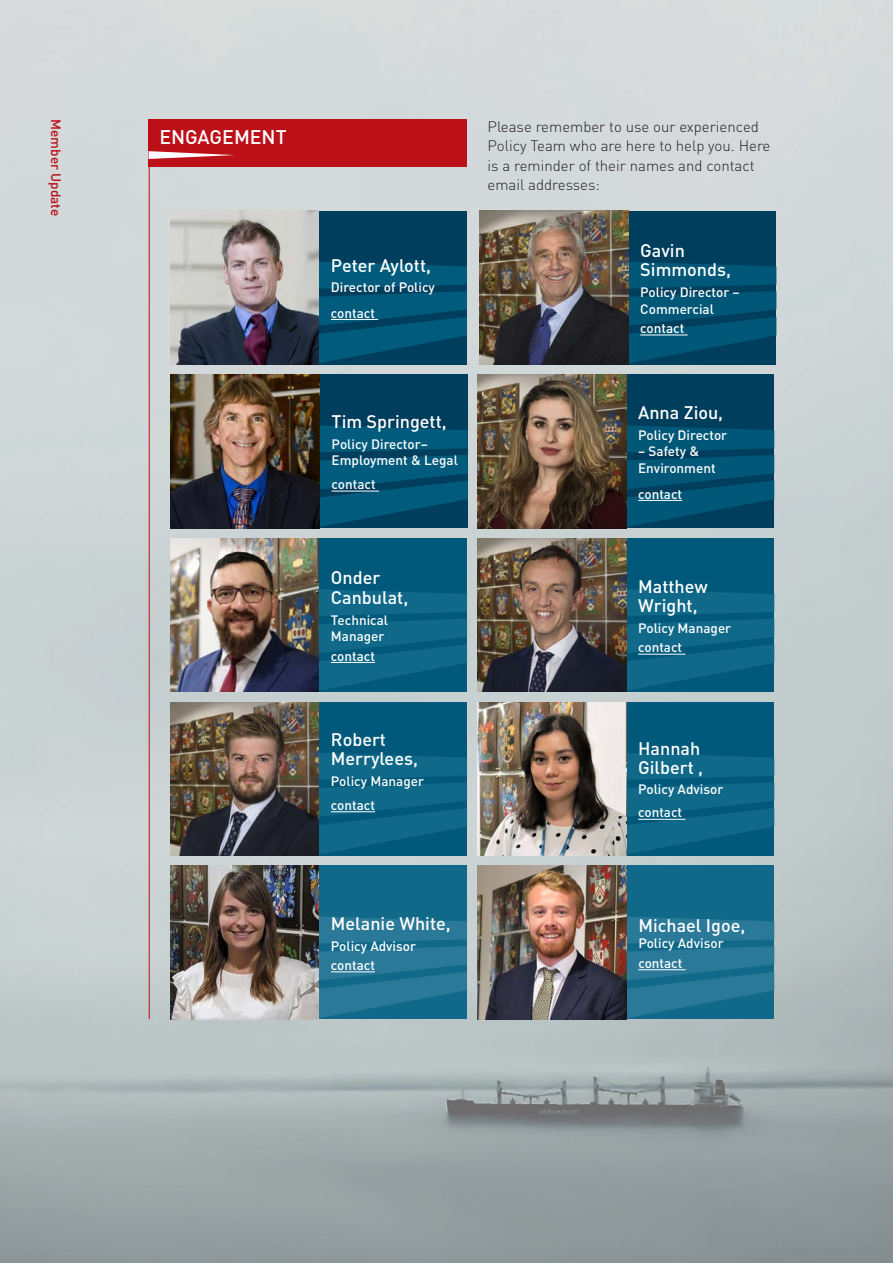
<style>
.page{position:relative;width:893px;height:1263px;background:#fff}
.page>*{position:absolute;margin:0;border:0;box-sizing:border-box;transform-origin:0 0}
._3-Body_copy{font:500 19.5px "DIN";color:#fff}
._3-Body_copy-2{font:500 18px/19.5px "DIN";color:#fff}
._3-Body_copy-3{font:300 15px/19.5px "DIN";color:#231f20}
._3-Body_copy-4{font:500 13.5px/16.5px "DIN";color:#fff}
.t1{font:500 13.5px "DIN";color:#bb1018}
</style>
<div class="page">
<img style="left:0;top:0;width:893px;height:1263px">
<hr style="left:149px;top:119px;width:1px;height:900px;background:#bb1018">
<div style="left:170px;top:211px;width:297px;height:153px;background:#003e5d"></div>
<svg style="left:319px;top:261px;width:148px;height:102px"></svg>
<img style="left:170px;top:211px;width:149px;height:153px">
<hr style="left:331px;top:319px;width:47px;height:1px;background:#fff">
<div style="left:479px;top:211px;width:297px;height:153px;background:#003e5d"></div>
<svg style="left:628px;top:257px;width:148px;height:107px"></svg>
<img style="left:479px;top:211px;width:149px;height:153px">
<hr style="left:640px;top:334px;width:48px;height:1px;background:#fff">
<div style="left:171px;top:375px;width:297px;height:153px;background:#003e5d"></div>
<svg style="left:320px;top:425px;width:148px;height:102px"></svg>
<img style="left:171px;top:375px;width:149px;height:153px">
<hr style="left:332px;top:491px;width:47px;height:1px;background:#fff">
<div style="left:170px;top:866px;width:297px;height:153px;background:#106989"></div>
<img style="left:170px;top:866px;width:149px;height:46px">
<img style="left:170px;top:912px;width:297px;height:107px">
<div style="left:170px;top:702px;width:297px;height:153px;background:#00597a"></div>
<svg style="left:319px;top:753px;width:148px;height:101px"></svg>
<img style="left:170px;top:702px;width:149px;height:153px">
<hr style="left:331px;top:811px;width:44px;height:1px;background:#fff">
<div style="left:477px;top:702px;width:297px;height:153px;background:#00597a"></div>
<svg style="left:626px;top:748px;width:148px;height:107px"></svg>
<img style="left:477px;top:702px;width:149px;height:153px">
<hr style="left:638px;top:819px;width:47px;height:1px;background:#fff">
<div style="left:477px;top:538px;width:297px;height:154px;background:#00597a"></div>
<svg style="left:626px;top:584px;width:148px;height:108px"></svg>
<img style="left:477px;top:538px;width:149px;height:154px">
<hr style="left:638px;top:654px;width:47px;height:1px;background:#fff">
<div style="left:477px;top:866px;width:297px;height:153px;background:#106989"></div>
<svg style="left:626px;top:912px;width:148px;height:107px"></svg>
<img style="left:477px;top:866px;width:149px;height:153px">
<hr style="left:638px;top:969px;width:48px;height:1px;background:#fff">
<div style="left:477px;top:375px;width:297px;height:153px;background:#003e5d"></div>
<svg style="left:626px;top:420px;width:148px;height:108px"></svg>
<img style="left:477px;top:375px;width:149px;height:153px">
<hr style="left:638px;top:500px;width:44px;height:1px;background:#fff">
<div style="left:149px;top:119px;width:318px;height:47px;background:#bb1018"></div>
<svg style="left:149px;top:151px;width:85px;height:8px"></svg>
<div style="left:170px;top:538px;width:297px;height:154px;background:#00597a"></div>
<svg style="left:319px;top:589px;width:148px;height:101px"></svg>
<img style="left:170px;top:538px;width:149px;height:154px">
<hr style="left:331px;top:662px;width:44px;height:1px;background:#fff">
<p class="t1" style="left:65px;top:119px;width:99px;rotate:90deg">Member Update</p>
<p class="_3-Body_copy" style="left:159px;top:125px;width:129px">ENGAGEMENT</p>
<p class="_3-Body_copy-2" style="left:331px;top:256px;width:102px">Peter Aylott,</p>
<p class="_3-Body_copy-4" style="left:331px;top:278px;width:105px">Director of Policy</p>
<p class="_3-Body_copy-4" style="left:331px;top:304px;width:46px">contact</p>
<p class="_3-Body_copy-2" style="left:332px;top:411px;width:117px">Tim Springett,</p>
<p class="_3-Body_copy-4" style="left:332px;top:435px;width:128px">Policy Director–<br>Employment &amp; Legal</p>
<p class="_3-Body_copy-4" style="left:332px;top:476px;width:46px">contact</p>
<p class="_3-Body_copy-2" style="left:331px;top:567px;width:79px">Onder<br>Canbulat,</p>
<p class="_3-Body_copy-4" style="left:331px;top:611px;width:59px">Technical<br>Manager</p>
<p class="_3-Body_copy-4" style="left:331px;top:647px;width:46px">contact</p>
<p class="_3-Body_copy-2" style="left:331px;top:729px;width:88px">Robert<br>Merrylees,</p>
<p class="_3-Body_copy-4" style="left:331px;top:772px;width:95px">Policy Manager</p>
<p class="_3-Body_copy-4" style="left:331px;top:796px;width:46px">contact</p>
<p class="_3-Body_copy-3" style="left:487px;top:117px;width:284px">Please remember to use our experienced Policy Team who are here to help you. Here is a reminder of their names and contact email addresses:</p>
<p class="_3-Body_copy-2" style="left:640px;top:240px;width:92px">Gavin<br>Simmonds,</p>
<p class="_3-Body_copy-4" style="left:640px;top:284px;width:101px">Policy Director –<br>Commercial</p>
<p class="_3-Body_copy-4" style="left:640px;top:320px;width:46px">contact</p>
<p class="_3-Body_copy-2" style="left:638px;top:402px;width:87px">Anna Ziou,</p>
<p class="_3-Body_copy-4" style="left:638px;top:426px;width:91px">Policy Director</p>
<p class="_3-Body_copy-4" style="left:638px;top:443px;width:79px">– Safety &amp;<br>Environment</p>
<p class="_3-Body_copy-4" style="left:638px;top:485px;width:46px">contact</p>
<p class="_3-Body_copy-2" style="left:638px;top:576px;width:71px">Matthew<br>Wright,</p>
<p class="_3-Body_copy-4" style="left:638px;top:618px;width:95px;line-height:19.5px">Policy Manager contact</p>
<p class="_3-Body_copy-2" style="left:638px;top:738px;width:66px">Hannah<br>Gilbert ,</p>
<p class="_3-Body_copy-4" style="left:638px;top:780px;width:87px">Policy Advisor</p>
<p class="_3-Body_copy-4" style="left:638px;top:804px;width:46px">contact</p>
<p class="_3-Body_copy-2" style="left:331px;top:913px;width:121px">Melanie White,</p>
<p class="_3-Body_copy-4" style="left:331px;top:935px;width:87px;line-height:19.5px">Policy Advisor contact</p>
<p class="_3-Body_copy-2" style="left:638px;top:915px;width:108px">Michael Igoe,</p>
<p class="_3-Body_copy-4" style="left:638px;top:933px;width:87px;line-height:19.5px">Policy Advisor contact</p>
</div>
